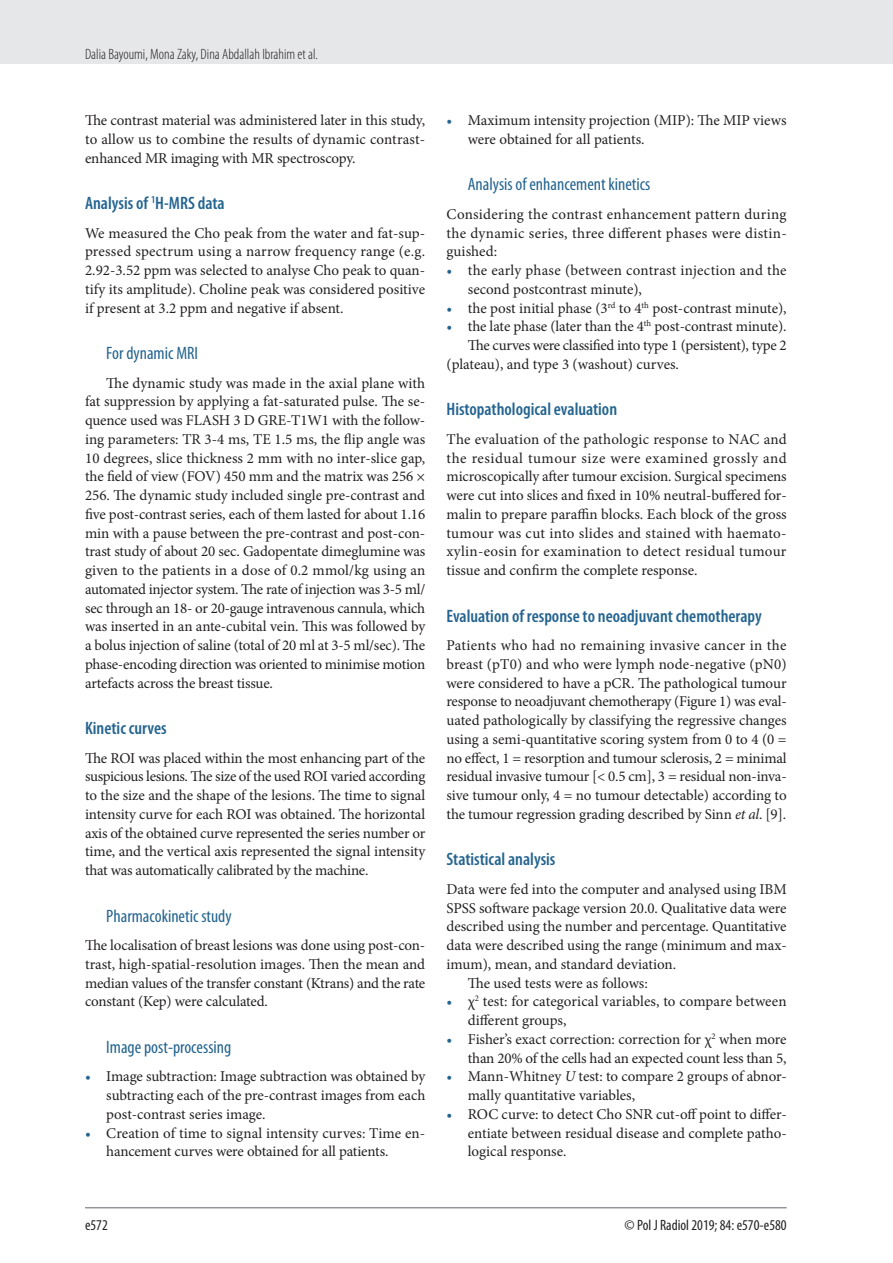
<style>
.page{position:relative;width:893px;height:1263px;background:#fff}
.page>*{position:absolute;margin:0;border:0;box-sizing:border-box;transform-origin:0 0}
.t1{font:600 condensed 18px "Myriad Pro";color:#24648f}
.t2{font:condensed 18px "Myriad Pro";color:#24648f}
.t3{font:15px/18.8px "Minion Pro";letter-spacing:-.005em;color:#231f20;text-align:justify}
.t4{font:300 condensed 15px "Myriad Pro";color:#231f20}
.t5{font:condensed 15px "Myriad Pro";color:#231f20}
.s1{color:#24648f}
.s2{font-style:italic}
</style>
<div class="page">
<div style="left:0;top:0;width:893px;height:64px;background:#e6e7e9"></div>
<hr style="left:85px;top:1207px;width:702px;height:1px;background:#939598">
<p class="t4" style="left:85px;top:45px;width:234px">Dalia Bayoumi, Mona Zaky, Dina Abdallah Ibrahim et al.</p>
<p class="t3" style="left:85px;top:111px;width:342px">The contrast material was administered later in this study, to allow us to combine the results of dynamic contrast&shy;enhanced MR imaging with MR spectroscopy.</p>
<p class="t1" style="left:85px;top:192px;width:141px">Analysis of <sup>1</sup>H-MRS data</p>
<p class="t3" style="left:85px;top:223px;width:342px">We measured the Cho peak from the water and fat-sup&shy;pressed spectrum using a narrow frequency range (e.g.<br>2.92-3.52 ppm was selected to analyse Cho peak to quan&shy;tify its amplitude). Choline peak was considered positive if present at 3.2 ppm and negative if absent.</p>
<p class="t2" style="left:106px;top:342px;width:93px">For dynamic MRI</p>
<p class="t3" style="left:85px;top:373px;width:342px;text-indent:21px">The dynamic study was made in the axial plane with fat suppression by applying a fat-saturated pulse. The se&shy;quence used was FLASH 3 D GRE-T1W1 with the follow&shy;ing parameters: TR 3-4 ms, TE 1.5 ms, the flip angle was 10 degrees, slice thickness 2 mm with no inter-slice gap, the field of view (FOV) 450 mm and the matrix was 256 × 256. The dynamic study included single pre-contrast and five post-contrast series, each of them lasted for about 1.16 min with a pause between the pre-contrast and post-con&shy;trast study of about 20 sec. Gadopentate dimeglumine was given to the patients in a dose of 0.2 mmol/kg using an automated injector system. The rate of injection was 3-5 ml/ sec through an 18- or 20-gauge intravenous cannula, which was inserted in an ante-cubital vein. This was followed by a bolus injection of saline (total of 20 ml at 3-5 ml/sec). The phase-encoding direction was oriented to minimise motion artefacts across the breast tissue.</p>
<p class="t1" style="left:85px;top:717px;width:83px">Kinetic curves</p>
<p class="t3" style="left:85px;top:748px;width:342px">The ROI was placed within the most enhancing part of the suspicious lesions. The size of the used ROI varied according to the size and the shape of the lesions. The time to signal intensity curve for each ROI was obtained. The horizontal axis of the obtained curve represented the series number or time, and the vertical axis represented the signal intensity that was automatically calibrated by the machine.</p>
<p class="t2" style="left:106px;top:905px;width:127px">Pharmacokinetic study</p>
<p class="t3" style="left:85px;top:936px;width:342px">The localisation of breast lesions was done using post-con&shy;trast, high-spatial-resolution images. Then the mean and median values of the transfer constant (Ktrans) and the rate constant (Kep) were calculated.</p>
<p class="t2" style="left:106px;top:1036px;width:127px">Image post-processing</p>
<p class="t3" style="left:106px;top:1067px;width:321px;text-indent:-21px"><span class="s1">•</span> Image subtraction: Image subtraction was obtained by subtracting each of the pre-contrast images from each post-contrast series image.</p>
<p class="t3" style="left:106px;top:1123px;width:320px;text-indent:-21px"><span class="s1">•</span> Creation of time to signal intensity curves: Time en&shy;hancement curves were obtained for all patients.</p>
<p class="t3" style="left:468px;top:111px;width:320px;text-indent:-21px"><span class="s1">•</span> Maximum intensity projection (MIP): The MIP views were obtained for all patients.</p>
<p class="t2" style="left:468px;top:173px;width:184px">Analysis of enhancement kinetics</p>
<p class="t3" style="left:446px;top:205px;width:342px">Considering the contrast enhancement pattern during the dynamic series, three different phases were distin&shy;guished:</p>
<p class="t3" style="left:468px;top:261px;width:320px;text-indent:-21px"><span class="s1">•</span> the early phase (between contrast injection and the second postcontrast minute),</p>
<p class="t3" style="left:446px;top:298px;width:342px"><span class="s1">•</span> the post initial phase (3<sup>rd</sup> to 4<sup>th</sup> post-contrast minute),</p>
<p class="t3" style="left:446px;top:317px;width:342px"><span class="s1">•</span> the late phase (later than the 4<sup>th</sup> post-contrast minute).</p>
<p class="t3" style="left:468px;top:336px;width:320px">The curves were classified into type 1 (persistent), type 2</p>
<p class="t3" style="left:446px;top:355px;width:234px">(plateau), and type 3 (washout) curves.</p>
<p class="t1" style="left:446px;top:398px;width:172px">Histopathological evaluation</p>
<p class="t3" style="left:446px;top:430px;width:342px;text-align:left">The evaluation of the pathologic response to NAC and the residual tumour size were examined grossly and microscopically after tumour excision. Surgical specimens were cut into slices and fixed in 10% neutral-buffered for&shy;malin to prepare paraffin blocks. Each block of the gross tumour was cut into slides and stained with haemato&shy;xylin-eosin for examination to detect residual tumour tissue and confirm the complete response.</p>
<p class="t1" style="left:446px;top:604px;width:317px">Evaluation of response to neoadjuvant chemotherapy</p>
<p class="t3" style="left:446px;top:636px;width:342px">Patients who had no remaining invasive cancer in the breast (pT0) and who were lymph node-negative (pN0) were considered to have a pCR. The pathological tumour response to neoadjuvant chemotherapy (Figure 1) was eval&shy;uated pathologically by classifying the regressive changes using a semi-quantitative scoring system from 0 to 4 (0 = no effect, 1 = resorption and tumour sclerosis, 2 = minimal residual invasive tumour [&lt; 0.5 cm], 3 = residual non-inva&shy;sive tumour only, 4 = no tumour detectable) according to the tumour regression grading described by Sinn <span class="s2">et al</span>. [9].</p>
<p class="t1" style="left:446px;top:848px;width:110px">Statistical analysis</p>
<p class="t3" style="left:446px;top:880px;width:342px">Data were fed into the computer and analysed using IBM</p>
<p class="t3" style="left:446px;top:898px;width:342px">SPSS software package version 20.0. Qualitative data were</p>
<p class="t3" style="left:446px;top:917px;width:342px">described using the number and percentage. Quantitative</p>
<p class="t3" style="left:446px;top:936px;width:342px">data were described using the range (minimum and max-</p>
<p class="t3" style="left:446px;top:955px;width:231px">imum), mean, and standard deviation.</p>
<p class="t3" style="left:468px;top:973px;width:182px">The used tests were as follows:</p>
<p class="t3" style="left:468px;top:992px;width:320px;text-indent:-21px"><span class="s1">•</span> χ<sup>2</sup> test: for categorical variables, to compare between different groups,</p>
<p class="t3" style="left:446px;top:1030px;width:342px;text-align:right"><span class="s1">•</span> Fisher’s exact correction: correction for χ<sup>2</sup> when more than 20% of the cells had an expected count less than 5,</p>
<p class="t3" style="left:468px;top:1067px;width:320px;text-indent:-21px"><span class="s1">•</span> Mann-Whitney <span class="s2">U</span> test: to compare 2 groups of abnor&shy;mally quantitative variables,</p>
<p class="t3" style="left:468px;top:1105px;width:320px;text-indent:-21px"><span class="s1">•</span> ROC curve: to detect Cho SNR cut-off point to differ&shy;entiate between residual disease and complete patho&shy;logical response.</p>
<p class="t5" style="left:85px;top:1216px;width:24px">e572</p>
<p class="t5" style="left:625px;top:1216px;width:164px">© Pol J Radiol 2019; 84: e570-e580</p>
</div>
